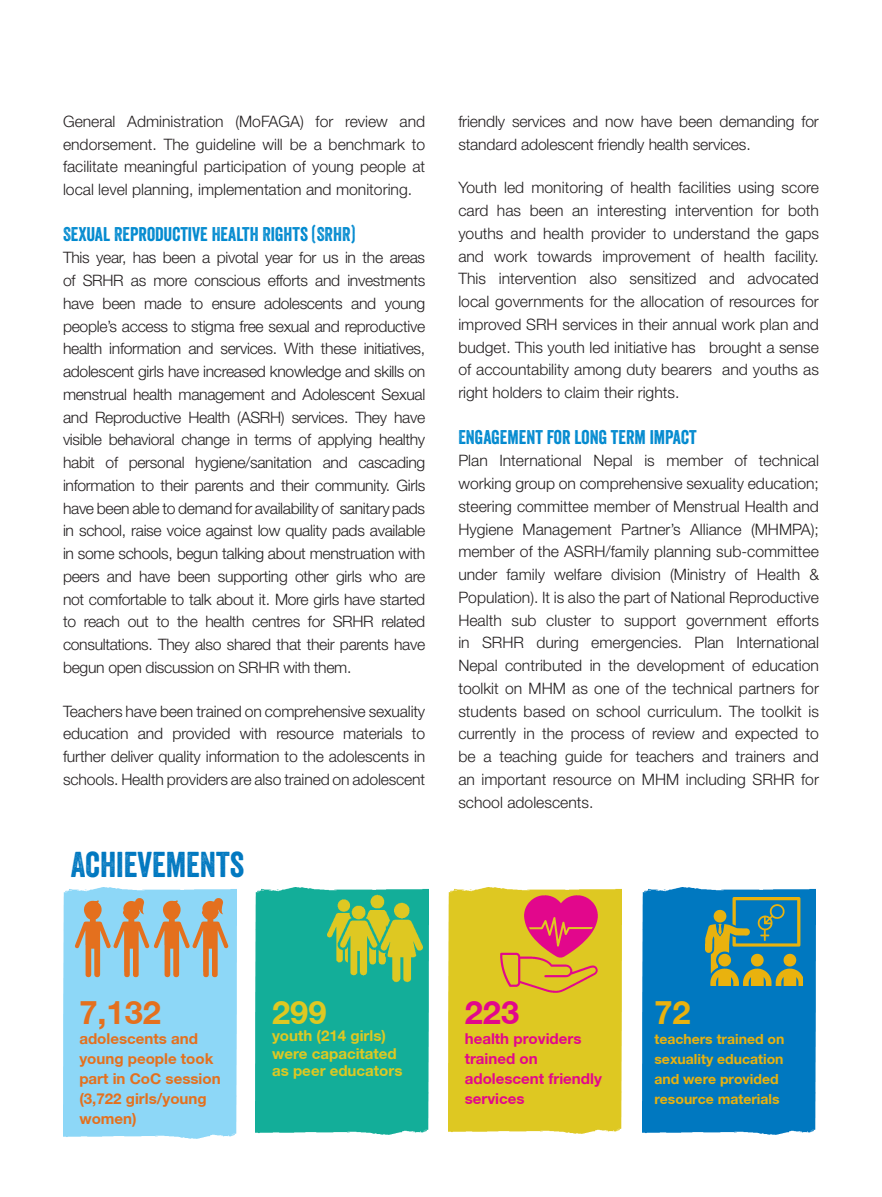
<style>
.page{position:relative;width:882px;height:1197px;background:#fff}
.page>*{position:absolute;margin:0;border:0;box-sizing:border-box;transform-origin:0 0}
.Body{font:34.82px "Veneer";color:#0078c0}
.Body-2{font:700 32.55px "Helvetica Neue FC";color:#e4701e}
.Body-3{font:700 32.55px "Helvetica Neue FC";color:#e2078c}
.Body-4{font:700 32.55px "Helvetica Neue FC";color:#dec822}
.Body-5{font:700 32.55px "Helvetica Neue FC";color:#e9b20e}
.Body-6{font:19.25px "Veneer";color:#0089cf}
.Body-7{font:300 15.75px/22.8px "Helvetica Neue";letter-spacing:-.01em;color:#231f20;text-align:justify}
.Body-8{font:700 15.05px/20.1px "Helvetica Neue FC";color:#e4701e}
.Body-9{font:700 15.05px/20.1px "Helvetica Neue FC";color:#e2078c}
.Body-10{font:700 15.05px/17.5px "Helvetica Neue FC";color:#dec822}
.Body-11{font:700 14px/20.1px "Helvetica Neue FC";color:#e9b20e}
</style>
<div class="page">
<div style="left:63px;top:887px;width:173px;height:252px;background:#8dd7f7"></div>
<div style="left:448px;top:887px;width:174px;height:247px;background:#dec822"></div>
<div style="left:256px;top:887px;width:173px;height:248px;background:#13ae99"></div>
<img style="left:499px;top:895px;width:100px;height:97px">
<div style="left:643px;top:887px;width:172px;height:248px;background:#0078c0"></div>
<img style="left:154px;top:892px;width:79px;height:90px">
<img style="left:65px;top:892px;width:89px;height:90px">
<img style="left:328px;top:891px;width:94px;height:95px">
<img style="left:706px;top:898px;width:97px;height:88px">
<div style="left:751px;top:904px;width:37px;height:34px;background:#0078c0"></div>
<img style="left:752px;top:905px;width:35px;height:36px">
<p class="Body-7" style="left:63px;top:110px;width:364px">General Administration (MoFAGA) for review and endorsement. The guideline will be a benchmark to facilitate meaningful participation of young people at local level planning, implementation and monitoring.</p>
<p class="Body-6" style="left:63px;top:222px;width:294px">SEXUAL REPRODUCTIVE HEALTH RIGHTS (SRHR)</p>
<p class="Body-7" style="left:63px;top:246px;width:364px">This year, has been a pivotal year for us in the areas of SRHR as more conscious efforts and investments have been made to ensure adolescents and young people’s access to stigma free sexual and reproductive health information and services. With these initiatives, adolescent girls have increased knowledge and skills on menstrual health management and Adolescent Sexual and Reproductive Health (ASRH) services. They have visible behavioral change in terms of applying healthy habit of personal hygiene/sanitation and cascading information to their parents and their community. Girls have been able to demand for availability of sanitary pads in school, raise voice against low quality pads available in some schools, begun talking about menstruation with peers and have been supporting other girls who are not comfortable to talk about it. More girls have started to reach out to the health centres for SRHR related consultations. They also shared that their parents have begun open discussion on SRHR with them.</p>
<p class="Body-7" style="left:63px;top:699px;width:364px">Teachers have been trained on comprehensive sexuality education and provided with resource materials to further deliver quality information to the adolescents in schools. Health providers are also trained on adolescent</p>
<p class="Body" style="left:71px;top:843px;width:175px">ACHIEVEMENTS</p>
<p class="Body-7" style="left:458px;top:110px;width:362px">friendly services and now have been demanding for standard adolescent friendly health services.</p>
<p class="Body-7" style="left:458px;top:176px;width:362px">Youth led monitoring of health facilities using score card has been an interesting intervention for both youths and health provider to understand the gaps and work towards improvement of health facility.<br>This intervention also sensitized and advocated local governments for the allocation of resources for improved SRH services in their annual work plan and budget. This youth led initiative has brought a sense of accountability among duty bearers and youths as right holders to claim their rights.</p>
<p class="Body-6" style="left:458px;top:425px;width:240px">ENGAGEMENT FOR LONG TERM IMPACT</p>
<p class="Body-7" style="left:458px;top:449px;width:362px">Plan International Nepal is member of technical working group on comprehensive sexuality education; steering committee member of Menstrual Health and Hygiene Management Partner’s Alliance (MHMPA); member of the ASRH/family planning sub-committee under family welfare division (Ministry of Health &amp; Population). It is also the part of National Reproductive Health sub cluster to support government efforts in SRHR during emergencies. Plan International Nepal contributed in the development of education toolkit on MHM as one of the technical partners for students based on school curriculum. The toolkit is currently in the process of review and expected to be a teaching guide for teachers and trainers and an important resource on MHM including SRHR for school adolescents.</p>
<p class="Body-2" style="left:79px;top:992px;width:83px">7,132</p>
<p class="Body-8" style="left:79px;top:1028px;width:143px">adolescents and young people took part in CoC session (3,722 girls/young women)</p>
<p class="Body-4" style="left:272px;top:992px;width:56px">299</p>
<p class="Body-10" style="left:272px;top:1027px;width:132px">youth (214 girls) were capacitated as peer educators</p>
<p class="Body-3" style="left:465px;top:992px;width:56px">223</p>
<p class="Body-9" style="left:465px;top:1028px;width:139px">health providers trained on adolescent friendly services</p>
<p class="Body-5" style="left:654px;top:992px;width:38px">72</p>
<p class="Body-11" style="left:654px;top:1028px;width:131px">teachers trained on sexuality education and were provided resource materials</p>
</div>
